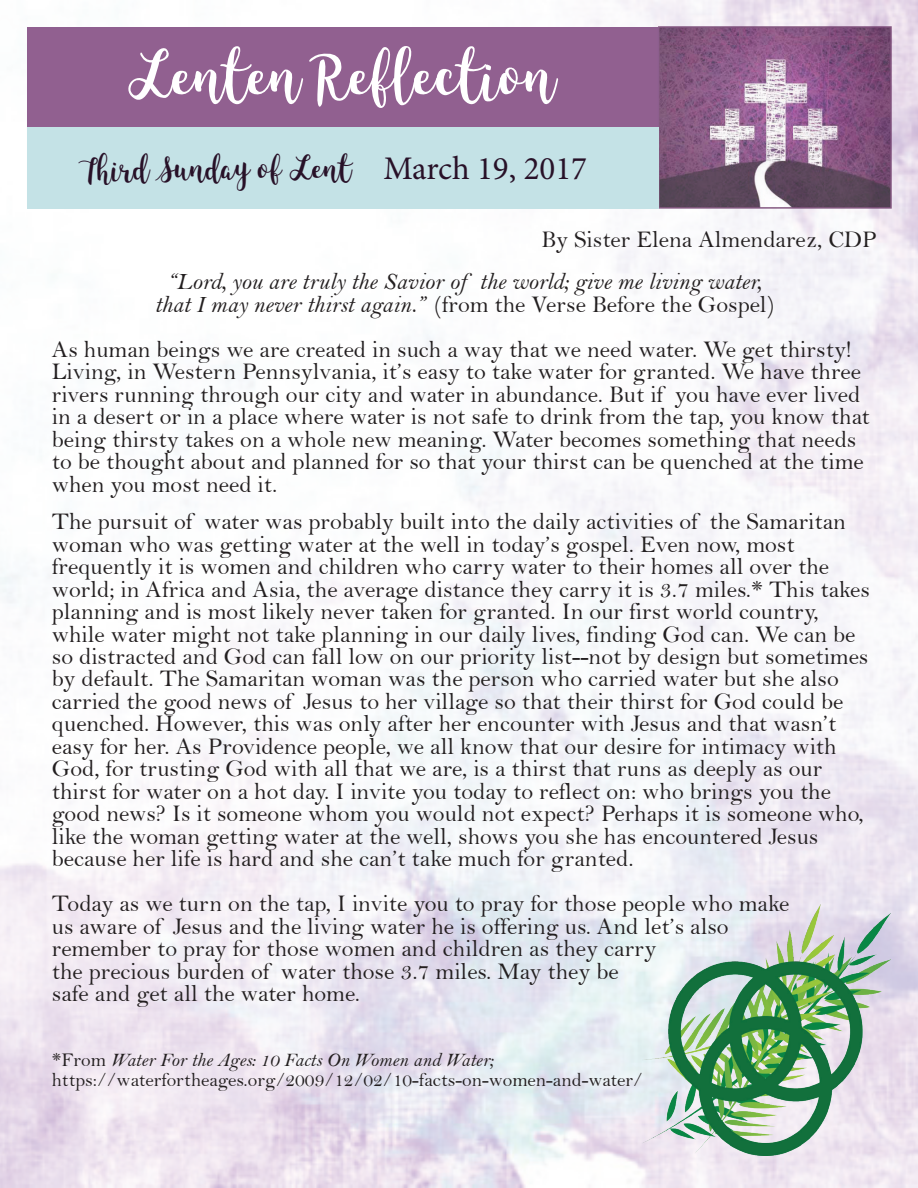
<style>
.page{position:relative;width:918px;height:1188px;background:#fff}
.page>*{position:absolute;margin:0;border:0;box-sizing:border-box;transform-origin:0 0}
.t1{font:52.5px "King Basil Lite";color:#fff}
.t2{font:27px "King Basil Lite";color:#281128}
.t3{font:24px/22.5px "Bell";color:#231f20}
.t4{font:24px "Bell MT Italic";color:#231f20}
.t5{font:19.5px "Bell";color:#231f20}
.t6{font:19.5px "Bell MT Italic";color:#231f20}
.s1{font-family:"Minion Pro";font-size:33px}
.s2{font-family:"Bell MT Italic"}
.s3{font-family:"Bell"}
</style>
<div class="page">
<img style="left:642px;top:904px;width:249px;height:252px">
<img style="left:661px;top:29px;width:228px;height:177px">
<div style="left:658px;top:26px;width:234px;height:183px;border:2px solid #60275b"></div>
<div style="left:28px;top:28px;width:630px;height:179px;background:#916090"></div>
<div style="left:27px;top:27px;width:632px;height:181px;border:2px solid #8f6090"></div>
<div style="left:27px;top:127px;width:632px;height:82px;background:#c4e2e6"></div>
<h1 class="t1" style="left:129px;top:39px;width:429px">Lenten Reflection</h1>
<p class="t2" style="left:81px;top:150px;width:508px">Third Sunday of Lent <span class="s1">March 19, 2017</span></p>
<p class="t3" style="left:541px;top:228px;width:337px">By Sister Elena Almendarez, CDP</p>
<p class="t4" style="left:167px;top:267px;width:596px">“Lord, you are truly the Savior of the world; give me living water,</p>
<p class="t3" style="left:52px;top:281px;width:801px;line-height:45px;text-indent:103px"><span class="s2">that I may never thirst again.”</span> (from the Verse Before the Gospel)<br>As human beings we are created in such a way that we need water. We get thirsty!</p>
<p class="t3" style="left:52px;top:360px;width:819px">Living, in Western Pennsylvania, it’s easy to take water for granted. We have three rivers running through our city and water in abundance. But if you have ever lived in a desert or in a place where water is not safe to drink from the tap, you know that being thirsty takes on a whole new meaning. Water becomes something that needs to be thought about and planned for so that your thirst can be quenched at the time when you most need it.</p>
<p class="t3" style="left:52px;top:510px;width:820px">The pursuit of water was probably built into the daily activities of the Samaritan woman who was getting water at the well in today’s gospel. Even now, most frequently it is women and children who carry water to their homes all over the world; in Africa and Asia, the average distance they carry it is 3.7 miles.* This takes planning and is most likely never taken for granted. In our first world country, while water might not take planning in our daily lives, finding God can. We can be so distracted and God can fall low on our priority list--not by design but sometimes by default. The Samaritan woman was the person who carried water but she also carried the good news of Jesus to her village so that their thirst for God could be quenched. However, this was only after her encounter with Jesus and that wasn’t easy for her. As Providence people, we all know that our desire for intimacy with God, for trusting God with all that we are, is a thirst that runs as deeply as our thirst for water on a hot day. I invite you today to reflect on: who brings you the good news? Is it someone whom you would not expect? Perhaps it is someone who, like the woman getting water at the well, shows you she has encountered Jesus because her life is hard and she can’t take much for granted.</p>
<p class="t3" style="left:52px;top:892px;width:739px">Today as we turn on the tap, I invite you to pray for those people who make us aware of Jesus and the living water he is offering us. And let’s also remember to pray for those women and children as they carry<br>the precious burden of water those 3.7 miles. May they be<br>safe and get all the water home.</p>
<p class="t6" style="left:52px;top:1048px;width:443px"><span class="s3">*From</span> Water For the Ages: 10 Facts On Women and Water;</p>
<p class="t5" style="left:52px;top:1068px;width:593px">https://waterfortheages.org/2009/12/02/10-facts-on-women-and-water/</p>
</div>
